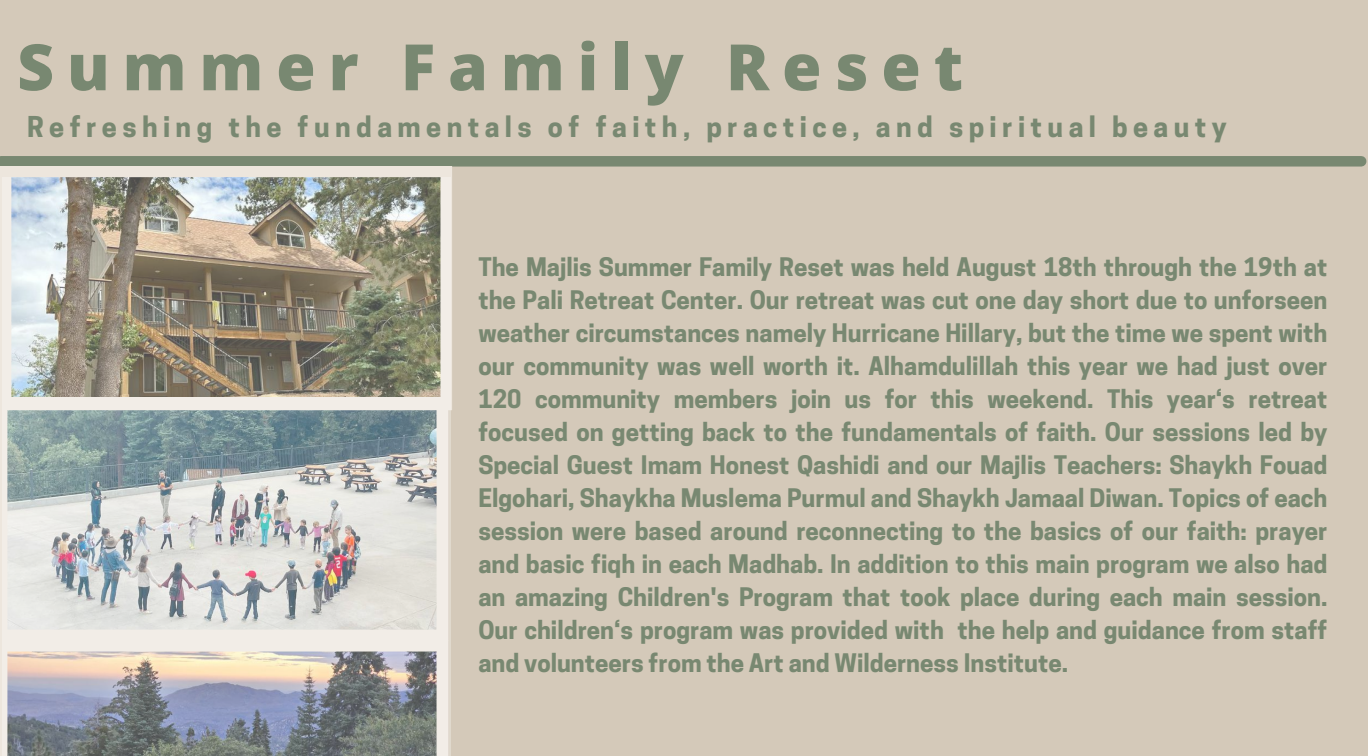
<style>
.page{position:relative;width:1368px;height:756px;background:#d4c9b9}
.page>*{position:absolute;margin:0;border:0;box-sizing:border-box;transform-origin:0 0}
.t1{font:800 64px "Open Sans";letter-spacing:.2em;color:#788871}
.t2{font:700 27px "Cooper Hewitt";letter-spacing:.2em;color:#788871}
.t3{font:700 24px/33px "Cooper Hewitt";color:#788871;text-align:justify}
</style>
<div class="page">
<div style="left:1px;top:156px;width:1360px;height:11px;background:#788871"></div>
<div style="left:0;top:166px;width:452px;height:244px;background:#ede6dd"></div>
<img style="left:2px;top:177px;width:448px;height:579px">
<h1 class="t1" style="left:17px;top:22px;width:947px">Summer Family Reset</h1>
<p class="t2" style="left:27px;top:116px;width:1201px">Refreshing the fundamentals of faith, practice, and spiritual beauty</p>
<p class="t3" style="left:478px;top:254px;width:851px">The Majlis Summer Family Reset was held August 18th through the 19th at the Pali Retreat Center. Our retreat was cut one day short due to unforseen weather circumstances namely Hurricane Hillary, but the time we spent with our community was well worth it. Alhamdulillah this year we had just over 120 community members join us for this weekend. This year‘s retreat focused on getting back to the fundamentals of faith. Our sessions led by Special Guest Imam Honest Qashidi and our Majlis Teachers: Shaykh Fouad Elgohari, Shaykha Muslema Purmul and Shaykh Jamaal Diwan. Topics of each session were based around reconnecting to the basics of our faith: prayer and basic fiqh in each Madhab. In addition to this main program we also had an amazing Children's Program that took place during each main session.<br>Our children‘s program was provided with the help and guidance from staff and volunteers from the Art and Wilderness Institute.</p>
</div>
